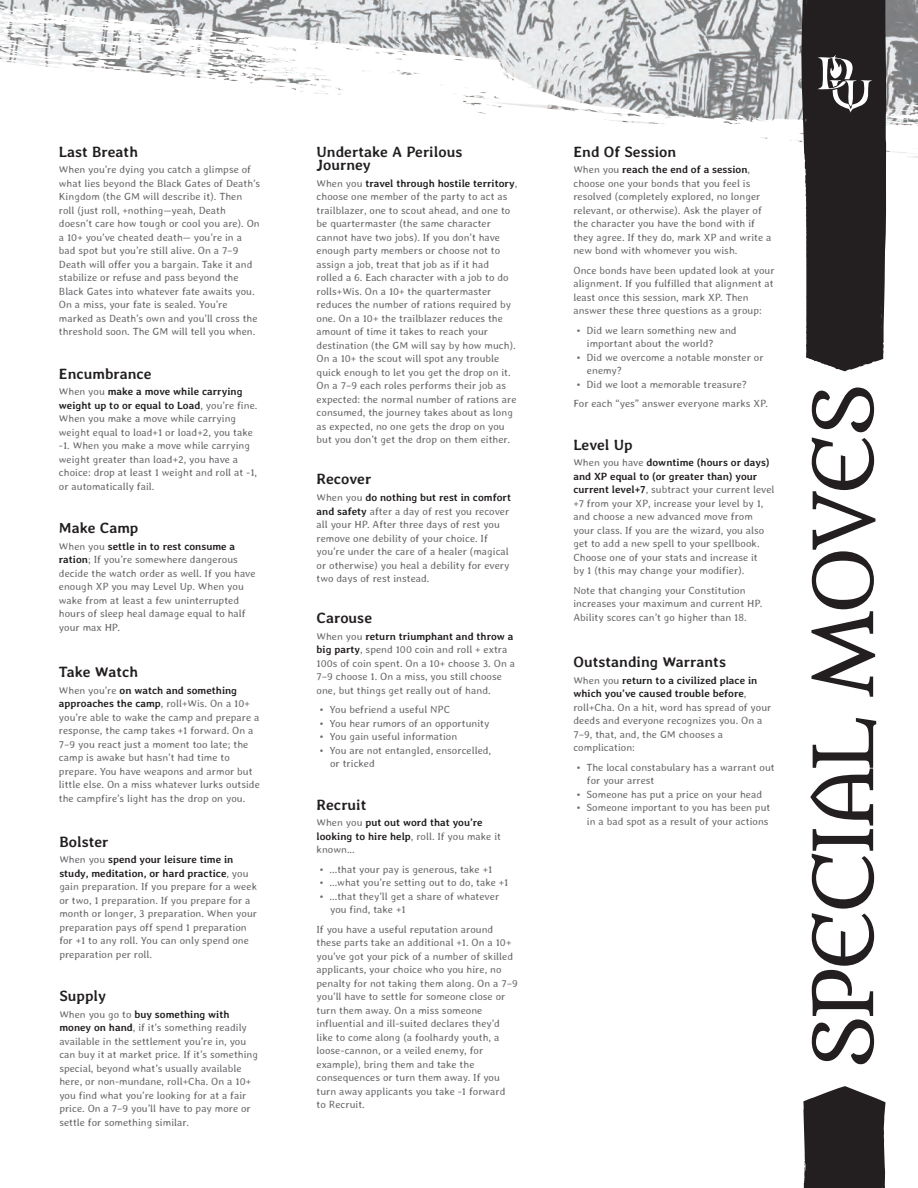
<style>
.page{position:relative;width:918px;height:1188px;background:#fff}
.page>*{position:absolute;margin:0;border:0;box-sizing:border-box;transform-origin:0 0}
.t1{font:81px "Metamorphous";letter-spacing:-.05em;color:#231f20}
.t2{font:700 15px/13.5px "Averia Libre";color:#231f20}
.t3{font:300 10.5px/13.5px "Averia Libre";color:#6c6d70}
.t4{font:700 10.5px/13.5px "Averia Libre";color:#231f20}
.s1{font-weight:700;color:#231f20}
.s2{font-weight:300;color:#6c6d70}
</style>
<div class="page">
<img style="left:0;top:0;width:918px;height:158px">
<svg style="left:803px;top:1086px;width:83px;height:102px;background:#3a3637"></svg>
<svg style="left:801px;top:0;width:93px;height:371px;background:#464243"></svg>
<h2 class="t2" style="left:59px;top:144px;width:81px">Last Breath</h2>
<p class="t3" style="left:59px;top:163px;width:203px">When you’re dying you catch a glimpse of what lies beyond the Black Gates of Death’s Kingdom (the GM will describe it). Then roll (just roll, +nothing—yeah, Death doesn’t care how tough or cool you are). On a 10+ you’ve cheated death— you’re in a bad spot but you’re still alive. On a 7–9<br>Death will offer you a bargain. Take it and stabilize or refuse and pass beyond the Black Gates into whatever fate awaits you.<br>On a miss, your fate is sealed. You’re marked as Death’s own and you’ll cross the threshold soon. The GM will tell you when.</p>
<h2 class="t2" style="left:59px;top:366px;width:94px">Encumbrance</h2>
<p class="t3" style="left:59px;top:385px;width:200px">When you <span class="s1">make a move while carrying weight up to or equal to Load</span>, you’re fine.<br>When you make a move while carrying weight equal to load+1 or load+2, you take -1. When you make a move while carrying weight greater than load+2, you have a choice: drop at least 1 weight and roll at -1, or automatically fail.</p>
<h2 class="t2" style="left:59px;top:521px;width:81px">Make Camp</h2>
<p class="t3" style="left:59px;top:539px;width:198px">When you <span class="s1">settle in to rest consume a ration</span>; If you’re somewhere dangerous decide the watch order as well. If you have enough XP you may Level Up. When you wake from at least a few uninterrupted hours of sleep heal damage equal to half your max HP.</p>
<h2 class="t2" style="left:59px;top:665px;width:81px">Take Watch</h2>
<p class="t3" style="left:59px;top:683px;width:202px">When you’re <span class="s1">on watch and something approaches the camp</span>, roll+Wis. On a 10+ you’re able to wake the camp and prepare a response, the camp takes +1 forward. On a 7–9 you react just a moment too late; the camp is awake but hasn’t had time to prepare. You have weapons and armor but little else. On a miss whatever lurks outside the campfire’s light has the drop on you.</p>
<h2 class="t2" style="left:59px;top:835px;width:51px">Bolster</h2>
<p class="t3" style="left:59px;top:853px;width:199px">When you <span class="s1">spend your leisure time in study, meditation, or hard practice</span>, you gain preparation. If you prepare for a week or two, 1 preparation. If you prepare for a month or longer, 3 preparation. When your preparation pays off spend 1 preparation for +1 to any roll. You can only spend one preparation per roll.</p>
<h2 class="t2" style="left:59px;top:989px;width:48px">Supply</h2>
<p class="t3" style="left:59px;top:1007px;width:200px">When you go to <span class="s1">buy something with money on hand</span>, if it’s something readily available in the settlement you’re in, you can buy it at market price. If it’s something special, beyond what’s usually available here, or non-mundane, roll+Cha. On a 10+ you find what you’re looking for at a fair price. On a 7–9 you’ll have to pay more or settle for something similar.</p>
<h2 class="t2" style="left:317px;top:144px;width:147px">Undertake A Perilous<br>Journey</h2>
<p class="t3" style="left:317px;top:176px;width:202px">When you <span class="s1">travel through hostile territory</span>, choose one member of the party to act as trailblazer, one to scout ahead, and one to be quartermaster (the same character cannot have two jobs). If you don’t have enough party members or choose not to assign a job, treat that job as if it had rolled a 6. Each character with a job to do rolls+Wis. On a 10+ the quartermaster reduces the number of rations required by one. On a 10+ the trailblazer reduces the amount of time it takes to reach your destination (the GM will say by how much).<br>On a 10+ the scout will spot any trouble quick enough to let you get the drop on it.<br>On a 7–9 each roles performs their job as expected: the normal number of rations are consumed, the journey takes about as long as expected, no one gets the drop on you but you don’t get the drop on them either.</p>
<h2 class="t2" style="left:317px;top:472px;width:56px">Recover</h2>
<p class="t3" style="left:317px;top:491px;width:196px">When you <span class="s1">do nothing but rest in comfort and safety</span> after a day of rest you recover all your HP. After three days of rest you remove one debility of your choice. If you’re under the care of a healer (magical or otherwise) you heal a debility for every two days of rest instead.</p>
<h2 class="t2" style="left:317px;top:611px;width:57px">Carouse</h2>
<p class="t3" style="left:317px;top:630px;width:200px">When you <span class="s1">return triumphant and throw a big party</span>, spend 100 coin and roll + extra 100s of coin spent. On a 10+ choose 3. On a 7–9 choose 1. On a miss, you still choose one, but things get really out of hand.</p>
<p class="t3" style="left:320px;top:703px;width:132px">• You befriend a useful NPC</p>
<p class="t3" style="left:320px;top:717px;width:171px">• You hear rumors of an opportunity</p>
<p class="t3" style="left:320px;top:730px;width:139px">• You gain useful information</p>
<p class="t3" style="left:330px;top:744px;width:163px;text-indent:-10px">• You are not entangled, ensorcelled, or tricked</p>
<h2 class="t2" style="left:317px;top:798px;width:51px">Recruit</h2>
<p class="t4" style="left:317px;top:816px;width:186px"><span class="s2">When you</span> put out word that you’re looking to hire help<span class="s2">, roll. If you make it known...</span></p>
<p class="t3" style="left:320px;top:862px;width:174px">• ...that your pay is generous, take +1</p>
<p class="t3" style="left:320px;top:876px;width:190px">• ...what you’re setting out to do, take +1</p>
<p class="t3" style="left:330px;top:889px;width:171px;text-indent:-10px">• ...that they’ll get a share of whatever you find, take +1</p>
<p class="t3" style="left:317px;top:922px;width:203px">If you have a useful reputation around these parts take an additional +1. On a 10+ you’ve got your pick of a number of skilled applicants, your choice who you hire, no penalty for not taking them along. On a 7–9 you’ll have to settle for someone close or turn them away. On a miss someone influential and ill-suited declares they’d like to come along (a foolhardy youth, a loose-cannon, or a veiled enemy, for example), bring them and take the consequences or turn them away. If you turn away applicants you take -1 forward<br>to Recruit.</p>
<h2 class="t2" style="left:573px;top:144px;width:104px">End Of Session</h2>
<p class="t3" style="left:573px;top:163px;width:199px">When you <span class="s1">reach the end of a session</span>, choose one your bonds that you feel is resolved (completely explored, no longer relevant, or otherwise). Ask the player of the character you have the bond with if they agree. If they do, mark XP and write a new bond with whomever you wish.</p>
<p class="t3" style="left:573px;top:263px;width:203px">Once bonds have been updated look at your alignment. If you fulfilled that alignment at least once this session, mark XP. Then answer these three questions as a group:</p>
<p class="t3" style="left:587px;top:323px;width:151px;text-indent:-10px">• Did we learn something new and important about the world?</p>
<p class="t3" style="left:587px;top:350px;width:178px;text-indent:-10px">• Did we overcome a notable monster or enemy?</p>
<p class="t3" style="left:573px;top:374px;width:196px;line-height:19.5px">• Did we loot a memorable treasure?<br>For each “yes” answer everyone marks XP.</p>
<h2 class="t2" style="left:573px;top:438px;width:61px">Level Up</h2>
<p class="t3" style="left:573px;top:456px;width:203px">When you have <span class="s1">downtime (hours or days) and XP equal to (or greater than) your current level+7</span>, subtract your current level +7 from your XP, increase your level by 1, and choose a new advanced move from your class. If you are the wizard, you also get to add a new spell to your spellbook.<br>Choose one of your stats and increase it<br>by 1 (this may change your modifier).</p>
<p class="t3" style="left:573px;top:583px;width:191px">Note that changing your Constitution increases your maximum and current HP.<br>Ability scores can’t go higher than 18.</p>
<h2 class="t2" style="left:573px;top:655px;width:154px">Outstanding Warrants</h2>
<p class="t3" style="left:573px;top:673px;width:199px">When you <span class="s1">return to a civilized place in which you’ve caused trouble before</span>, roll+Cha. On a hit, word has spread of your deeds and everyone recognizes you. On a 7–9, that, and, the GM chooses a complication:</p>
<p class="t3" style="left:587px;top:760px;width:189px;text-indent:-10px">• The local constabulary has a warrant out for your arrest</p>
<p class="t3" style="left:576px;top:787px;width:187px">• Someone has put a price on your head</p>
<p class="t3" style="left:576px;top:801px;width:195px;text-align:right">• Someone important to you has been put in a bad spot as a result of your actions</p>
<h1 class="t1" style="left:795px;top:1070px;width:687px;rotate:-90deg">SPECIAL MOVES</h1>
</div>
